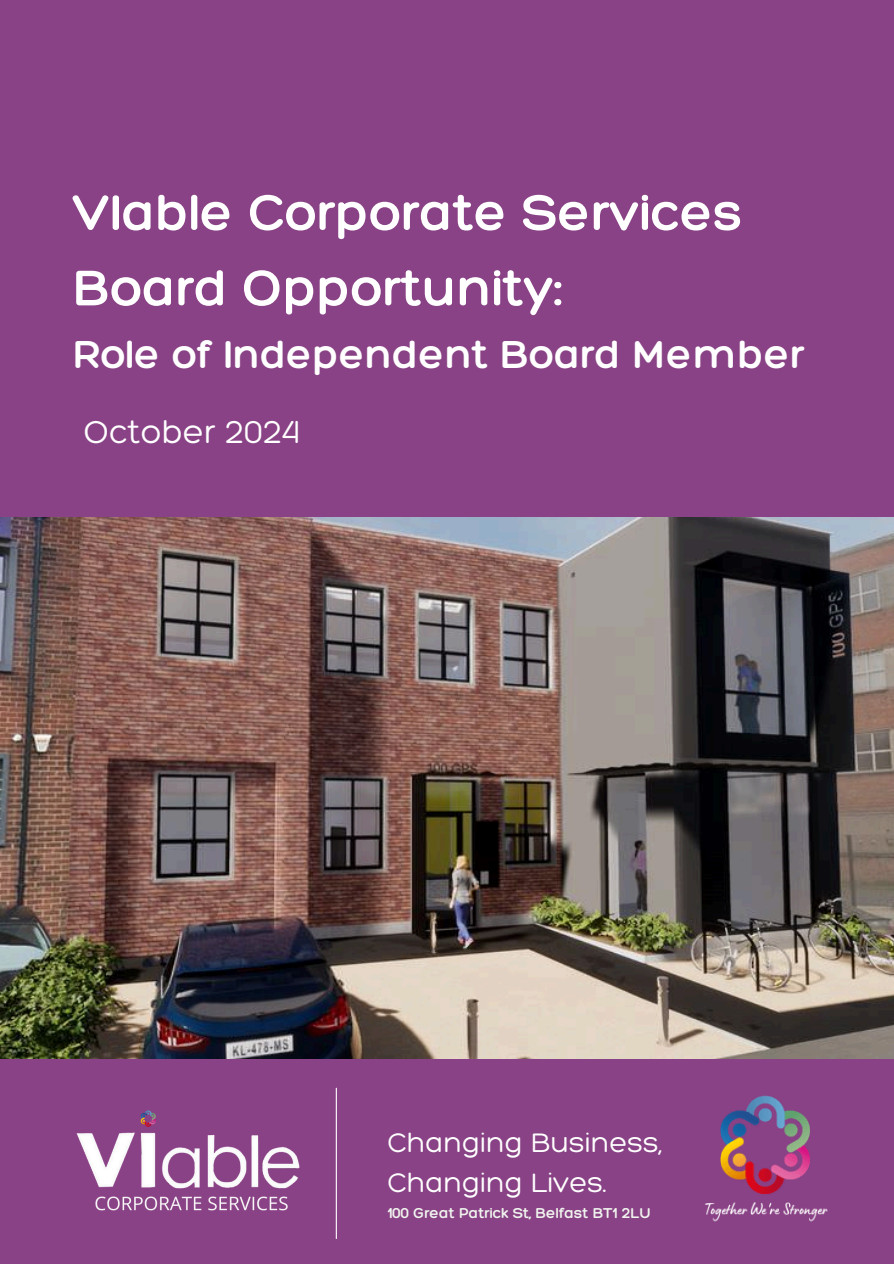
<style>
.page{position:relative;width:894px;height:1264px;background:#fff}
.page>*{position:absolute;margin:0;border:0;box-sizing:border-box;transform-origin:0 0}
.t1{font:300 54.3px/75.3px "Hero";color:#fff}
.t2{font:300 42.3px "Hero";color:#fff}
.t3{font:300 34.2px "Hero";color:#fff}
.t4{font:300 29.1px "Hero";color:#fff}
.t5{font:300 15.6px "Hero";color:#f0f4ee}
</style>
<div class="page">
<div style="left:0;top:0;width:893px;height:1263px;background:#894285"></div>
<img style="left:76px;top:1110px;width:223px;height:101px">
<hr style="left:335px;top:1088px;width:2px;height:150px;background:#fff">
<img style="left:0;top:517px;width:893px;height:541px">
<img style="left:704px;top:1095px;width:124px;height:127px">
<p class="t1" style="left:73px;top:173px;width:671px">VIable Corporate Services<br>Board Opportunity:</p>
<p class="t2" style="left:73px;top:328px;width:733px">Role of Independent Board Member</p>
<p class="t3" style="left:84px;top:410px;width:217px">October 2024</p>
<p class="t4" style="left:387px;top:1123px;width:276px">Changing Business,</p>
<p class="t4" style="left:387px;top:1164px;width:221px">Changing Lives.</p>
<p class="t5" style="left:387px;top:1202px;width:265px">100 Great Patrick St, Belfast BT1 2LU</p>
</div>
